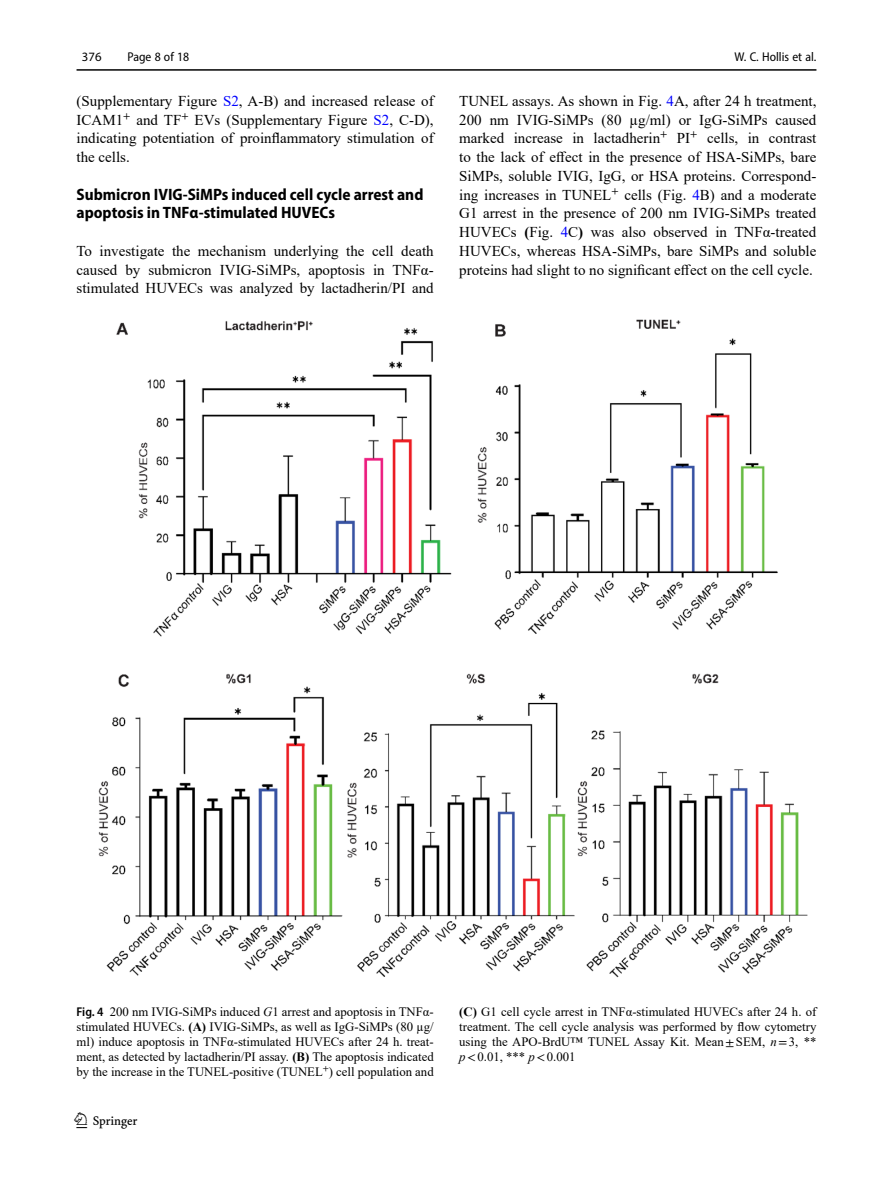
<style>
.page{position:relative;width:893px;height:1187px;background:#fff}
.page>*{position:absolute;margin:0;border:0;box-sizing:border-box;transform-origin:0 0}
.t1{font:22.5px "Springnew";color:#000}
.Head_2{font:700 semi-condensed 16.5px/18.8px "Myriad Pro";color:#000}
.Body_Text{font:15px/18.8px "Times New Roman";color:#000;text-align:justify}
.Figure_Caption{font:12.75px/15px "Times New Roman";color:#000;text-align:justify}
.t2{font:semi-condensed 12.75px "Myriad Pro";color:#000}
.t3{font:12.75px "Myriad Pro";color:#000}
.s1{color:#00f}
.s2{font-weight:700}
.s3{font-family:"Myriad Pro";font-weight:600;font-stretch:semi-condensed}
.s4{font-style:italic}
.s5{font-family:"STIX"}
</style>
<div class="page">
<hr style="left:77px;top:69px;width:739px;height:2px;background:#000">
<img style="left:98px;top:319px;width:710px;height:659px">
<p class="t3" style="left:82px;top:48px;width:21px">376</p>
<p class="t2" style="left:127px;top:49px;width:63px">Page 8 of 18</p>
<p class="Body_Text" style="left:77px;top:91px;width:359px">(Supplementary Figure <span class="s1">S2</span>, A-B) and increased release of ICAM1<sup>+</sup> and TF<sup>+</sup> EVs (Supplementary Figure <span class="s1">S2</span>, C-D), indicating potentiation of proinflammatory stimulation of the cells.</p>
<p class="Head_2" style="left:77px;top:184px;width:348px">Submicron IVIG-SiMPs induced cell cycle arrest and apoptosis in TNFα-stimulated HUVECs</p>
<p class="Body_Text" style="left:77px;top:241px;width:359px">To investigate the mechanism underlying the cell death caused by submicron IVIG-SiMPs, apoptosis in TNFα&shy;stimulated HUVECs was analyzed by lactadherin/PI and</p>
<p class="t2" style="left:734px;top:49px;width:83px">W. C. Hollis et al.</p>
<p class="Body_Text" style="left:459px;top:91px;width:359px">TUNEL assays. As shown in Fig. <span class="s1">4</span>A, after 24 h treatment, 200 nm IVIG-SiMPs (80 µg/ml) or IgG-SiMPs caused marked increase in lactadherin<sup>+</sup> PI<sup>+</sup> cells, in contrast to the lack of effect in the presence of HSA-SiMPs, bare SiMPs, soluble IVIG, IgG, or HSA proteins. Correspond&shy;ing increases in TUNEL<sup>+</sup> cells (Fig. <span class="s1">4</span>B) and a moderate G1 arrest in the presence of 200 nm IVIG-SiMPs treated HUVECs <span class="s2">(</span>Fig. <span class="s1">4</span>C<span class="s2">)</span> was also observed in TNFα-treated HUVECs, whereas HSA-SiMPs, bare SiMPs and soluble proteins had slight to no significant effect on the cell cycle.</p>
<p class="Figure_Caption" style="left:77px;top:1003px;width:359px"><span class="s3">Fig. 4</span> 200 nm IVIG-SiMPs induced <span class="s4">G</span>1 arrest and apoptosis in TNFα&shy;stimulated HUVECs. <span class="s2">(A)</span> IVIG-SiMPs, as well as IgG-SiMPs (80 µg/ ml) induce apoptosis in TNFα-stimulated HUVECs after 24 h. treat&shy;ment, as detected by lactadherin/PI assay. <span class="s2">(B)</span> The apoptosis indicated by the increase in the TUNEL-positive (TUNEL<sup>+</sup>) cell population and</p>
<p class="Figure_Caption" style="left:459px;top:1003px;width:359px"><span class="s2">(C)</span> G1 cell cycle arrest in TNFα-stimulated HUVECs after 24 h. of treatment. The cell cycle analysis was performed by flow cytometry using the APO-BrdU™ TUNEL Assay Kit. Mean<span class="s5">±</span>SEM, <span class="s4">n</span><span class="s5">=</span>3, ** <span class="s4">p</span><span class="s5">&lt;</span>0.01, *** <span class="s4">p</span><span class="s5">&lt;</span>0.001</p>
<h1 class="t1" style="left:77px;top:1107px;width:63px">1 3</h1>
</div>
